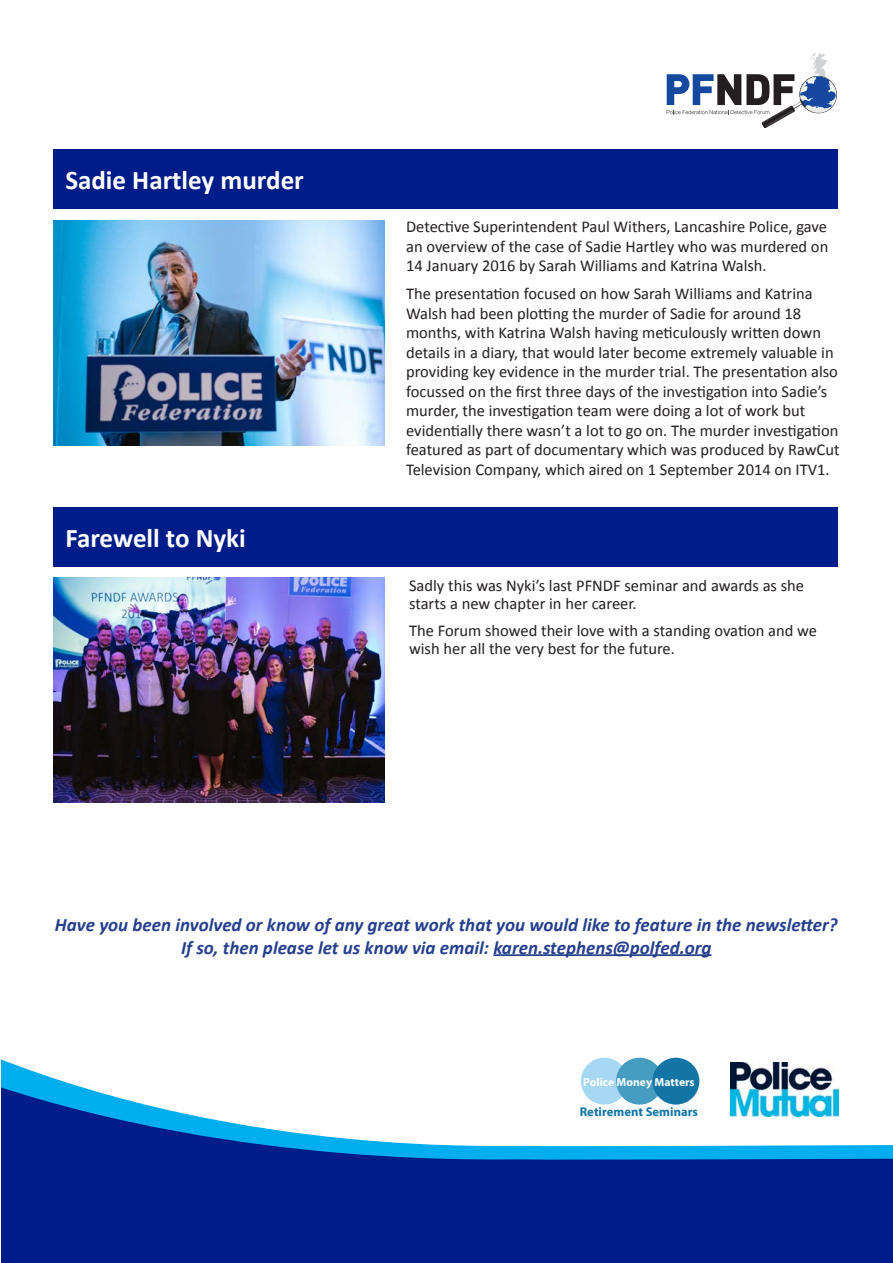
<style>
.page{position:relative;width:893px;height:1263px;background:#fff}
.page>*{position:absolute;margin:0;border:0;box-sizing:border-box;transform-origin:0 0}
.t1{font:700 27px "Calibri";color:#fff}
.t2{font:italic 700 18.9px/22.8px "Calibri";color:#253f8e;text-align:center}
.t3{font:16.5px/19.5px "Calibri";color:#231f20}
.t4{font:700 12.6px "Myriad Pro";color:#1275a6}
.t5{font:700 11.7px "Myriad Pro";color:#fff}
</style>
<div class="page">
<svg style="left:667px;top:53px;width:170px;height:75px"></svg>
<div style="left:53px;top:149px;width:785px;height:59px;background:#001c88"></div>
<img style="left:53px;top:220px;width:332px;height:225px">
<div style="left:53px;top:507px;width:785px;height:59px;background:#001c88"></div>
<img style="left:53px;top:578px;width:332px;height:224px">
<hr style="left:493px;top:954px;width:218px;height:2px;background:#253f8e">
<svg style="left:1px;top:1057px;width:730px;height:27px"></svg>
<svg style="left:1px;top:1084px;width:892px;height:179px;fill:#001c88"></svg>
<img style="left:731px;top:1062px;width:108px;height:54px">
<div style="left:581px;top:1058px;width:47px;height:46px;background:#a6d7f3;border-radius:50%"></div>
<div style="left:616px;top:1058px;width:47px;height:46px;background:#459dc1;border-radius:50%"></div>
<div style="left:652px;top:1058px;width:47px;height:46px;background:#1275a6;border-radius:50%"></div>
<h1 class="t1" style="left:65px;top:162px;width:240px">Sadie Hartley murder</h1>
<h1 class="t1" style="left:65px;top:520px;width:182px">Farewell to Nyki</h1>
<p class="t3" style="left:406px;top:217px;width:424px;text-align:justify">Detective Superintendent Paul Withers, Lancashire Police, gave an overview of the case of Sadie Hartley who was murdered on 14 January 2016 by Sarah Williams and Katrina Walsh.</p>
<p class="t3" style="left:406px;top:284px;width:435px">The presentation focused on how Sarah Williams and Katrina Walsh had been plotting the murder of Sadie for around 18 months, with Katrina Walsh having meticulously written down details in a diary, that would later become extremely valuable in providing key evidence in the murder trial. The presentation also focussed on the first three days of the investigation into Sadie’s murder, the investigation team were doing a lot of work but evidentially there wasn’t a lot to go on. The murder investigation featured as part of documentary which was produced by RawCut Television Company, which aired on 1 September 2014 on ITV1.</p>
<p class="t3" style="left:409px;top:577px;width:397px;line-height:18px">Sadly this was Nyki’s last PFNDF seminar and awards as she starts a new chapter in her career.</p>
<p class="t3" style="left:409px;top:621px;width:410px;line-height:18px">The Forum showed their love with a standing ovation and we wish her all the very best for the future.</p>
<p class="t2" style="left:55px;top:913px;width:784px">Have you been involved or know of any great work that you would like to feature in the newsletter?<br>If so, then please let us know via email: karen.stephens@polfed.org</p>
<p class="t5" style="left:583px;top:1075px;width:113px">Police Money Matters</p>
<p class="t4" style="left:580px;top:1103px;width:120px">Retirement Seminars</p>
</div>
